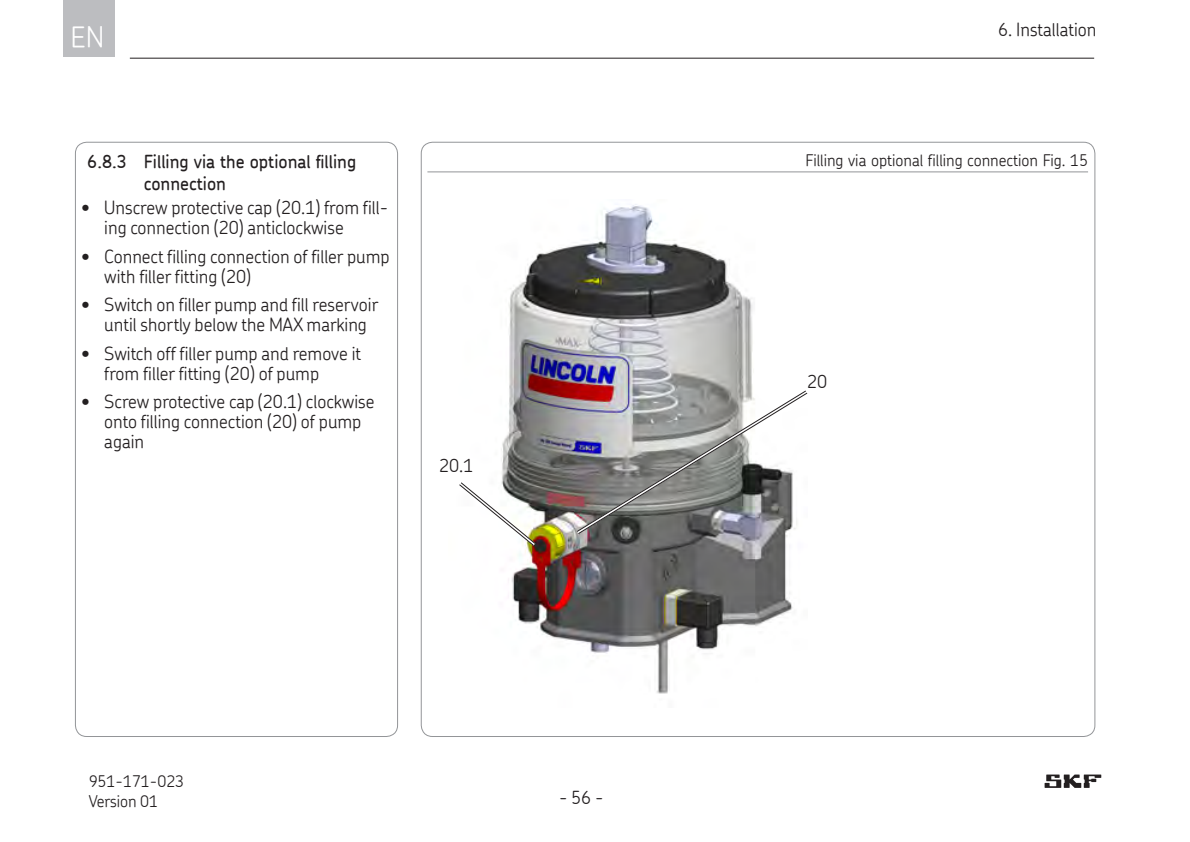
<style>
.page{position:relative;width:1190px;height:842px;background:#fff}
.page>*{position:absolute;margin:0;border:0;box-sizing:border-box;transform-origin:0 0}
.t1{font:300 28px "SKF Chevin";color:#fff}
.Bodytext{font:300 18px/20px "SKF Chevin";color:#231f20}
.t2{font:500 18px/22px "SKF Chevin";color:#231f20}
.Rahmenüberschrift{font:300 16px/20px "SKF Chevin";color:#231f20}
</style>
<div class="page">
<div style="left:63px;top:0;width:52px;height:57px;background:#bcbdc0"></div>
<hr style="left:130px;top:58px;width:964px;height:1px;background:#231f20">
<svg style="left:1045px;top:775px;width:56px;height:13px"></svg>
<hr style="left:427px;top:171px;width:661px;height:1px;background:#939598">
<img style="left:501px;top:204px;width:292px;height:490px">
<svg style="left:574px;top:388px;width:234px;height:149px"></svg>
<svg style="left:459px;top:479px;width:80px;height:70px"></svg>
<h1 class="t1" style="left:71px;top:19px;width:35px">EN</h1>
<p class="Bodytext" style="left:998px;top:19px;width:100px">6. Installation</p>
<p class="t2" style="left:144px;top:150px;width:214px;text-indent:-57px">6.8.3 Filling via the optional filling connection</p>
<p class="Bodytext" style="left:104px;top:197px;width:286px;text-indent:-23px">• Unscrew protective cap (20.1) from fill&shy;ing connection (20) anticlockwise</p>
<p class="Bodytext" style="left:104px;top:246px;width:287px;text-indent:-23px">• Connect filling connection of filler pump with filler fitting (20)</p>
<p class="Bodytext" style="left:104px;top:294px;width:276px;text-indent:-23px">• Switch on filler pump and fill reservoir until shortly below the MAX marking</p>
<p class="Bodytext" style="left:104px;top:343px;width:258px;text-indent:-23px">• Switch off filler pump and remove it from filler fitting (20) of pump</p>
<p class="Bodytext" style="left:104px;top:391px;width:272px;text-indent:-23px">• Screw protective cap (20.1) clockwise onto filling connection (20) of pump again</p>
<p class="Bodytext" style="left:439px;top:455px;width:36px">20.1</p>
<p class="Rahmenüberschrift" style="left:89px;top:771px;width:97px">951-171-023<br>Version 01</p>
<p class="Bodytext" style="left:559px;top:787px;width:46px">- 56 -</p>
<p class="Rahmenüberschrift" style="left:806px;top:150px;width:284px">Filling via optional filling connection Fig. 15</p>
<p class="Bodytext" style="left:807px;top:371px;width:22px">20</p>
</div>
